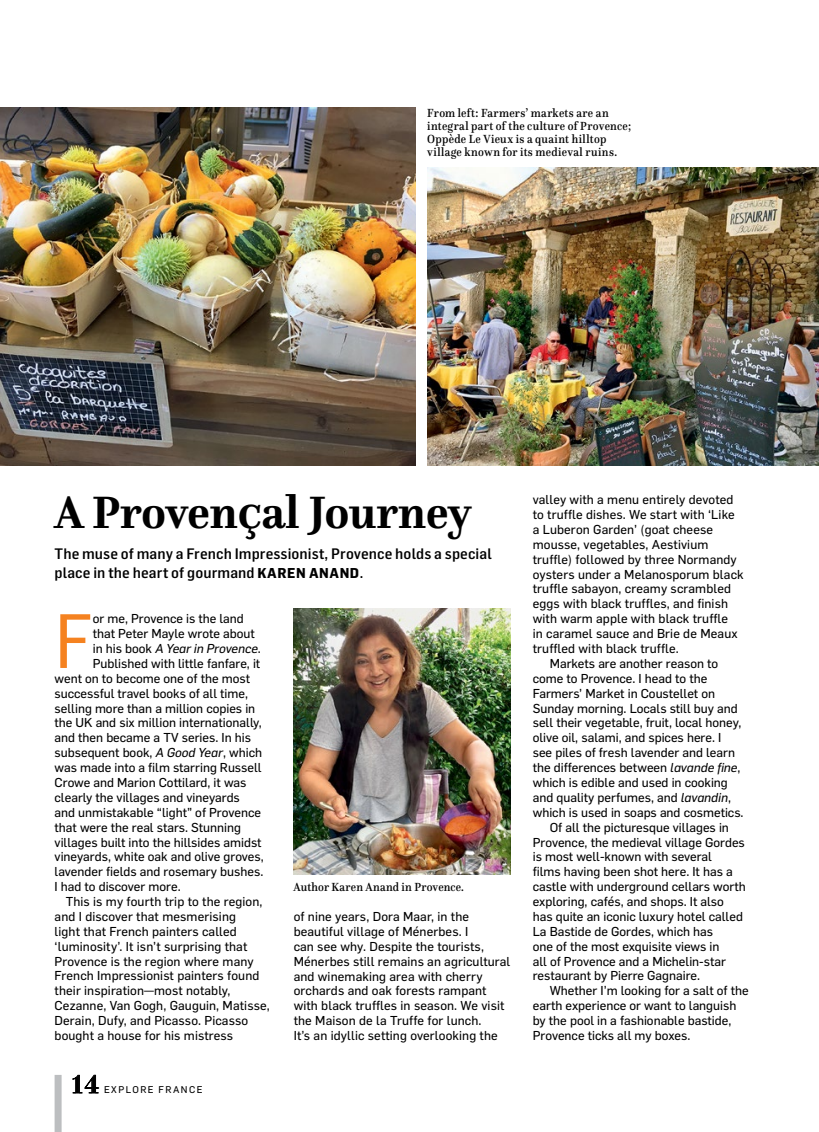
<style>
.page{position:relative;width:819px;height:1132px;background:#fff}
.page>*{position:absolute;margin:0;border:0;box-sizing:border-box;transform-origin:0 0}
.t1{font:75.25px "Flama Semicondensed Basic";color:#f58220}
.t2{font:700 47.25px "Questa";color:#000;scale:.95 1}
.t3{font:700 24.5px "Trianon Display";color:#000}
.t4{font:500 14.88px/18.4px "Flama Semicondensed";letter-spacing:.005em;color:#000;scale:1.05 1}
.t5{font:12.6px/14.9px "Flama Basic";color:#000}
.t6{font:italic 12.6px "Flama Basic";color:#000}
.t7{font:500 12.25px/13.1px "Questa";letter-spacing:.03em;color:#000;scale:.9 1}
.t8{font:9.62px "Flama Basic";letter-spacing:.15em;color:#000}
.s1{font-weight:700;font-size:14px}
.s2{font-size:14px}
.s3{font-style:normal}
.s4{font-style:italic}
</style>
<div class="page">
<svg style="left:72px;top:1074px;width:27px;height:19px"></svg>
<div style="left:55px;top:1074px;width:7px;height:57px;background:#bcbec0"></div>
<img style="left:293px;top:608px;width:217px;height:266px">
<img style="left:0;top:108px;width:415px;height:357px">
<img style="left:427px;top:168px;width:392px;height:297px">
<p class="t7" style="left:427px;top:106px;width:228px">From left: Farmers’ markets are an integral part of the culture of Provence; Oppède Le Vieux is a quaint hilltop village known for its medieval ruins.</p>
<h2 class="t2" style="left:55px;top:482px;width:440px">A ProvenÇal Journey</h2>
<p class="t4" style="left:55px;top:544px;width:418px">The muse of many a French Impressionist, Provence holds a special place in the heart of gourmand <span class="s1">KAREN ANAND</span><span class="s2">.</span></p>
<h1 class="t1" style="left:55px;top:592px;width:40px">F</h1>
<p class="t5" style="left:93px;top:610px;width:153px">or me, Provence is the land</p>
<p class="t5" style="left:93px;top:625px;width:163px">that Peter Mayle wrote about</p>
<p class="t6" style="left:93px;top:639px;width:170px"><span class="s3">in his book</span> A Year in Provence<span class="s3">.</span></p>
<p class="t5" style="left:93px;top:655px;width:169px">Published with little fanfare, it</p>
<p class="t5" style="left:55px;top:670px;width:197px">went on to become one of the most</p>
<p class="t5" style="left:55px;top:684px;width:195px">successful travel books of all time,</p>
<p class="t5" style="left:55px;top:699px;width:202px">selling more than a million copies in</p>
<p class="t5" style="left:55px;top:714px;width:209px">the UK and six million internationally,</p>
<p class="t5" style="left:55px;top:729px;width:198px">and then became a TV series. In his</p>
<p class="t5" style="left:55px;top:744px;width:209px">subsequent book, <span class="s4">A Good Year</span>, which</p>
<p class="t5" style="left:55px;top:759px;width:208px">was made into a film starring Russell</p>
<p class="t5" style="left:55px;top:774px;width:193px">Crowe and Marion Cottilard, it was</p>
<p class="t5" style="left:55px;top:789px;width:187px">clearly the villages and vineyards</p>
<p class="t5" style="left:55px;top:803px;width:208px">and unmistakable “light” of Provence</p>
<p class="t5" style="left:55px;top:818px;width:188px">that were the real stars. Stunning</p>
<p class="t5" style="left:55px;top:833px;width:208px">villages built into the hillsides amidst</p>
<p class="t5" style="left:55px;top:848px;width:211px">vineyards, white oak and olive groves,</p>
<p class="t5" style="left:55px;top:863px;width:210px">lavender fields and rosemary bushes.</p>
<p class="t5" style="left:55px;top:878px;width:128px">I had to discover more.</p>
<p class="t5" style="left:66px;top:893px;width:198px">This is my fourth trip to the region,</p>
<p class="t5" style="left:55px;top:907px;width:183px">and I discover that mesmerising</p>
<p class="t5" style="left:55px;top:922px;width:184px">light that French painters called</p>
<p class="t5" style="left:55px;top:937px;width:194px">‘luminosity’. It isn’t surprising that</p>
<p class="t5" style="left:55px;top:952px;width:201px">Provence is the region where many</p>
<p class="t5" style="left:55px;top:967px;width:206px">French Impressionist painters found</p>
<p class="t5" style="left:55px;top:982px;width:177px">their inspiration—most notably,</p>
<p class="t5" style="left:55px;top:997px;width:217px">Cezanne, Van Gogh, Gauguin, Matisse,</p>
<p class="t5" style="left:55px;top:1012px;width:195px">Derain, Dufy, and Picasso. Picasso</p>
<p class="t5" style="left:55px;top:1026px;width:180px">bought a house for his mistress</p>
<h3 class="t3" style="left:69px;top:1064px;width:32px">14</h3>
<p class="t8" style="left:104px;top:1082px;width:100px">EXPLORE FRANCE</p>
<p class="t7" style="left:293px;top:879px;width:191px">Author Karen Anand in Provence.</p>
<p class="t5" style="left:294px;top:908px;width:218px">of nine years, Dora Maar, in the beautiful village of Ménerbes. I<br>can see why. Despite the tourists, Ménerbes still remains an agricultural and winemaking area with cherry orchards and oak forests rampant with black truffles in season. We visit the Maison de la Truffe for lunch.<br>It’s an idyllic setting overlooking the</p>
<p class="t5" style="left:532px;top:491px;width:202px">valley with a menu entirely devoted</p>
<p class="t5" style="left:532px;top:506px;width:203px">to truffle dishes. We start with ‘Like</p>
<p class="t5" style="left:532px;top:521px;width:182px">a Luberon Garden’ (goat cheese</p>
<p class="t5" style="left:532px;top:536px;width:177px">mousse, vegetables, Aestivium</p>
<p class="t5" style="left:532px;top:551px;width:206px">truffle) followed by three Normandy</p>
<p class="t5" style="left:532px;top:565px;width:212px">oysters under a Melanosporum black</p>
<p class="t5" style="left:532px;top:580px;width:200px">truffle sabayon, creamy scrambled</p>
<p class="t5" style="left:532px;top:595px;width:197px">eggs with black truffles, and finish</p>
<p class="t5" style="left:532px;top:610px;width:197px">with warm apple with black truffle</p>
<p class="t5" style="left:532px;top:625px;width:206px">in caramel sauce and Brie de Meaux</p>
<p class="t5" style="left:532px;top:640px;width:147px">truffled with black truffle.</p>
<p class="t5" style="left:549px;top:655px;width:170px">Markets are another reason to</p>
<p class="t5" style="left:532px;top:670px;width:176px">come to Provence. I head to the</p>
<p class="t5" style="left:532px;top:684px;width:184px">Farmers’ Market in Coustellet on</p>
<p class="t5" style="left:532px;top:699px;width:206px">Sunday morning. Locals still buy and</p>
<p class="t5" style="left:532px;top:714px;width:210px">sell their vegetable, fruit, local honey,</p>
<p class="t5" style="left:532px;top:729px;width:190px">olive oil, salami, and spices here. I</p>
<p class="t5" style="left:532px;top:744px;width:204px">see piles of fresh lavender and learn</p>
<p class="t5" style="left:532px;top:759px;width:209px">the differences between <span class="s4">lavande fine</span>,</p>
<p class="t5" style="left:532px;top:774px;width:196px">which is edible and used in cooking</p>
<p class="t5" style="left:532px;top:788px;width:200px">and quality perfumes, and <span class="s4">lavandin</span>,</p>
<p class="t5" style="left:532px;top:803px;width:212px">which is used in soaps and cosmetics.</p>
<p class="t5" style="left:549px;top:818px;width:181px">Of all the picturesque villages in</p>
<p class="t5" style="left:532px;top:833px;width:214px">Provence, the medieval village Gordes</p>
<p class="t5" style="left:532px;top:848px;width:181px">is most well-known with several</p>
<p class="t5" style="left:532px;top:863px;width:201px">films having been shot here. It has a</p>
<p class="t5" style="left:532px;top:878px;width:215px">castle with underground cellars worth</p>
<p class="t5" style="left:532px;top:893px;width:193px">exploring, cafés, and shops. It also</p>
<p class="t5" style="left:532px;top:907px;width:212px">has quite an iconic luxury hotel called</p>
<p class="t5" style="left:532px;top:922px;width:182px">La Bastide de Gordes, which has</p>
<p class="t5" style="left:532px;top:937px;width:188px">one of the most exquisite views in</p>
<p class="t5" style="left:532px;top:952px;width:195px">all of Provence and a Michelin-star</p>
<p class="t5" style="left:532px;top:967px;width:169px">restaurant by Pierre Gagnaire.</p>
<p class="t5" style="left:549px;top:982px;width:200px">Whether I’m looking for a salt of the</p>
<p class="t5" style="left:532px;top:997px;width:205px">earth experience or want to languish</p>
<p class="t5" style="left:532px;top:1012px;width:200px">by the pool in a fashionable bastide,</p>
<p class="t5" style="left:532px;top:1026px;width:159px">Provence ticks all my boxes.</p>
</div>
